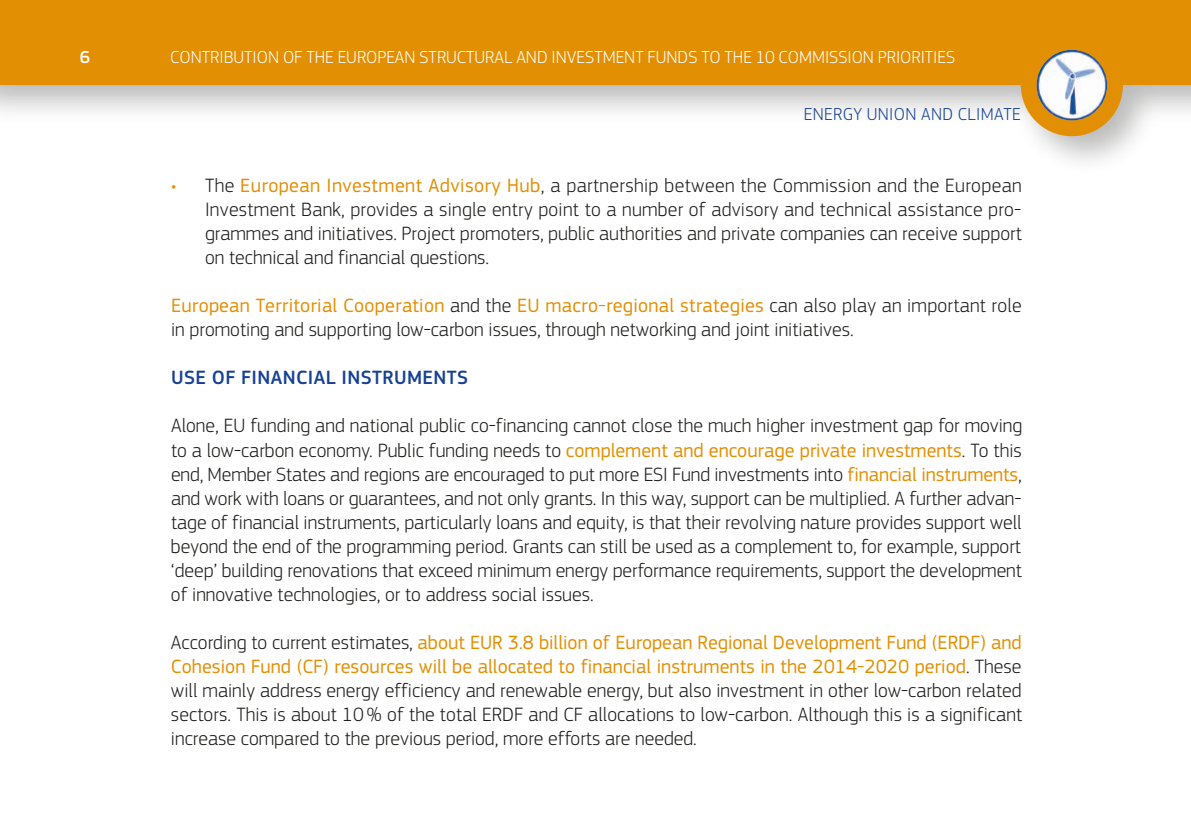
<style>
.page{position:relative;width:1191px;height:840px;background:#fff}
.page>*{position:absolute;margin:0;border:0;box-sizing:border-box;transform-origin:0 0}
.t1{font:300 20px/24px "EC Square Sans Pro";color:#1d1d1b;text-align:justify}
.t2{font:500 20px "EC Square Sans Pro";letter-spacing:.02em;color:#164194}
.t3{font:300 18px "EC Square Sans Pro";color:#fff}
.t4{font:300 18px "EC Square Sans Pro";letter-spacing:.02em;color:#164194}
.t5{font:500 18px "EC Square Sans Pro";color:#fff}
.s1{color:#e38f03}
.s2{font-weight:400;color:#e38f03}
</style>
<div class="page">
<div style="left:0;top:0;width:1191px;height:175px;background:#1d1d1b;opacity:.3"></div>
<div style="left:0;top:0;width:1191px;height:85px;background:#e38f03"></div>
<div style="left:1020px;top:34px;width:103px;height:102px;background:#e38f03;border-radius:50%"></div>
<img style="left:1036px;top:50px;width:71px;height:70px">
<p class="t5" style="left:80px;top:47px;width:12px">6</p>
<p class="t3" style="left:170px;top:47px;width:786px">CONTRIBUTION OF THE EUROPEAN STRUCTURAL AND INVESTMENT FUNDS TO THE 10 COMMISSION PRIORITIES</p>
<p class="t4" style="left:804px;top:104px;width:218px">ENERGY UNION AND CLIMATE</p>
<p class="t1" style="left:205px;top:173px;width:818px;text-indent:-34px"><span class="s1">•</span> The <span class="s2">European Investment Advisory Hub</span>, a partnership between the Commission and the European Investment Bank, provides a single entry point to a number of advisory and technical assistance pro&shy;grammes and initiatives. Project promoters, public authorities and private companies can receive support on technical and financial questions.</p>
<p class="t1" style="left:171px;top:293px;width:852px"><span class="s2">European Territorial Cooperation</span> and the <span class="s2">EU macro-regional strategies</span> can also play an important role in promoting and supporting low-carbon issues, through networking and joint initiatives.</p>
<p class="t2" style="left:171px;top:366px;width:299px">USE OF FINANCIAL INSTRUMENTS</p>
<p class="t1" style="left:171px;top:413px;width:852px">Alone, EU funding and national public co-financing cannot close the much higher investment gap for moving to a low-carbon economy. Public funding needs to <span class="s2">complement and encourage private investments</span>. To this end, Member States and regions are encouraged to put more ESI Fund investments into <span class="s2">financial instruments</span>, and work with loans or guarantees, and not only grants. In this way, support can be multiplied. A further advan&shy;tage of financial instruments, particularly loans and equity, is that their revolving nature provides support well beyond the end of the programming period. Grants can still be used as a complement to, for example, support ‘deep’ building renovations that exceed minimum energy performance requirements, support the development of innovative technologies, or to address social issues.</p>
<p class="t1" style="left:171px;top:629px;width:853px">According to current estimates, <span class="s2">about EUR 3.8 billion of European Regional Development Fund (ERDF) and Cohesion Fund (CF) resources will be allocated to financial instruments in the 2014-2020 period</span>. These will mainly address energy efficiency and renewable energy, but also investment in other low-carbon related sectors. This is about 10% of the total ERDF and CF allocations to low-carbon. Although this is a significant increase compared to the previous period, more efforts are needed.</p>
</div>
